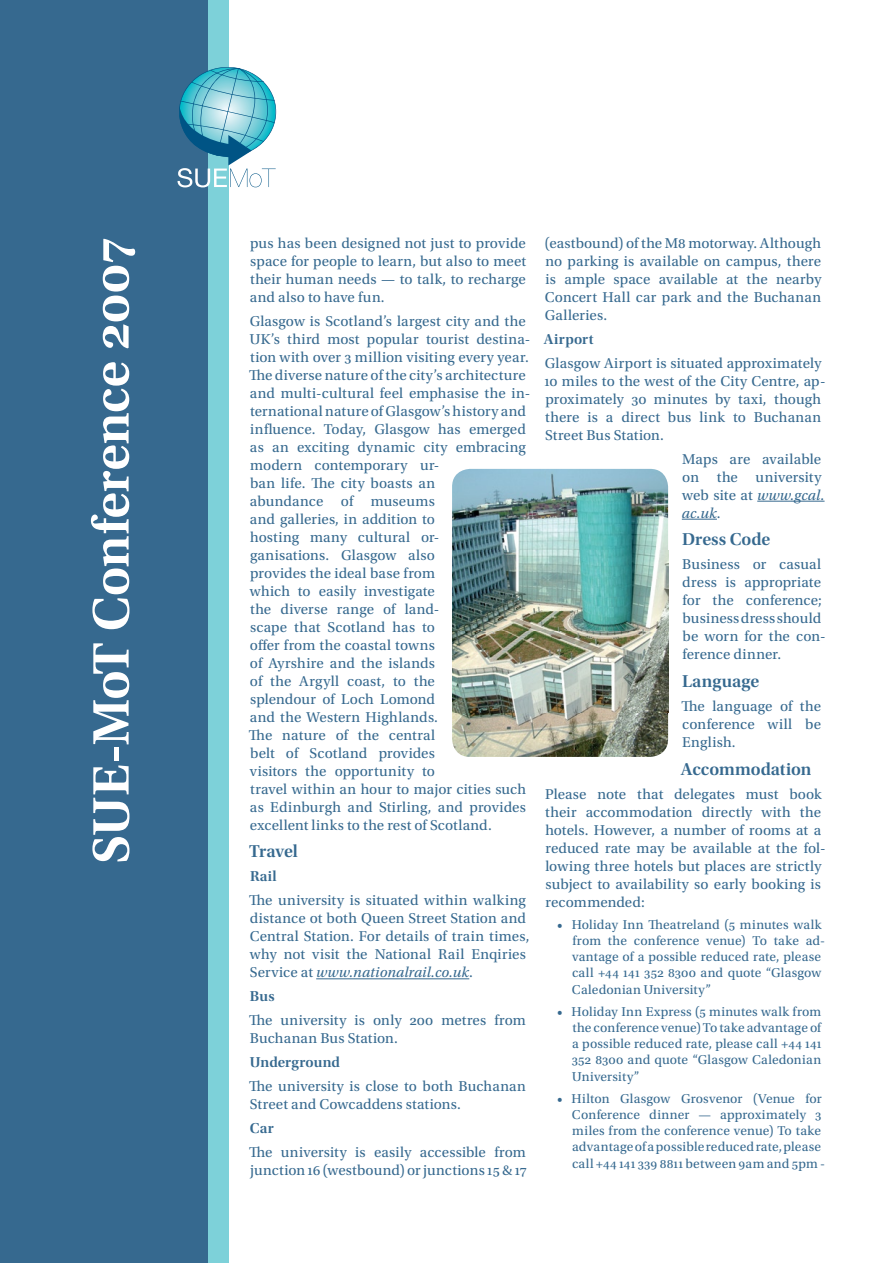
<style>
.page{position:relative;width:893px;height:1263px;background:#fff}
.page>*{position:absolute;margin:0;border:0;box-sizing:border-box;transform-origin:0 0}
.t1{font:600 54px "Utopia Std";letter-spacing:-.01em;color:#fff}
.t2{font:18px "Utopia Std Semibold Subh";color:#36698f}
.t3{font:15px/18px "Utopia Std";letter-spacing:.01em;color:#36698f}
.t4{font:15px "Utopia Std Semibold Subh";letter-spacing:.015em;color:#36698f}
.t5{font:13.5px/16.2px "Utopia Std";letter-spacing:.01em;color:#36698f}
.s1{font-style:italic}
</style>
<div class="page">
<div style="left:207px;top:0;width:22px;height:1263px;background:#7dd1d9"></div>
<div style="left:0;top:0;width:207px;height:1263px;background:#36698f"></div>
<svg style="left:177px;top:67px;width:99px;height:120px"></svg>
<hr style="left:316px;top:978px;width:153px;height:1px;background:#36698f">
<hr style="left:757px;top:501px;width:67px;height:1px;background:#36698f">
<hr style="left:682px;top:519px;width:35px;height:1px;background:#36698f">
<img style="left:452px;top:469px;width:216px;height:288px">
<h1 class="t1" style="left:81px;top:864px;width:628px;rotate:-90deg">SUE-MoT Conference 2007</h1>
<p class="t3" style="left:250px;top:234px;width:277px;text-align:justify">pus has been designed not just to provide space for people to learn, but also to meet their human needs — to talk, to recharge and also to have fun.</p>
<p class="t3" style="left:249px;top:312px;width:283px">Glasgow is Scotland’s largest city and the<br>UK’s third most popular tourist destina&shy;tion with over 3 million visiting every year.<br>The diverse nature of the city’s architecture and multi-cultural feel emphasise the in&shy;ternational nature of Glasgow’s history and influence. Today, Glasgow has emerged as an exciting dynamic city embracing modern contemporary ur-<br>ban life. The city boasts an<br>abundance of museums<br>and galleries, in addition to<br>hosting many cultural or-<br>ganisations. Glasgow also<br>provides the ideal base from<br>which to easily investigate<br>the diverse range of land-<br>scape that Scotland has to<br>offer from the coastal towns<br>of Ayrshire and the islands<br>of the Argyll coast, to the<br>splendour of Loch Lomond<br>and the Western Highlands.<br>The nature of the central<br>belt of Scotland provides<br>visitors the opportunity to<br>travel within an hour to major cities such as Edinburgh and Stirling, and provides excellent links to the rest of Scotland.</p>
<p class="t2" style="left:249px;top:841px;width:50px">Travel</p>
<p class="t4" style="left:250px;top:868px;width:28px">Rail</p>
<p class="t3" style="left:249px;top:892px;width:282px">The university is situated within walking distance ot both Queen Street Station and Central Station. For details of train times, why not visit the National Rail Enqiries Service at <span class="s1">www.nationalrail.co.uk</span>.</p>
<p class="t4" style="left:250px;top:988px;width:26px">Bus</p>
<p class="t3" style="left:249px;top:1012px;width:278px">The university is only 200 metres from<br>Buchanan Bus Station.</p>
<p class="t4" style="left:250px;top:1054px;width:92px">Underground</p>
<p class="t3" style="left:249px;top:1078px;width:278px">The university is close to both Buchanan<br>Street and Cowcaddens stations.</p>
<p class="t4" style="left:250px;top:1120px;width:26px">Car</p>
<p class="t3" style="left:249px;top:1144px;width:279px">The university is easily accessible from junction 16 (westbound) or junctions 15 &amp; 17</p>
<p class="t3" style="left:545px;top:234px;width:278px;text-align:justify">(eastbound) of the M8 motorway. Although no parking is available on campus, there is ample space available at the nearby Concert Hall car park and the Buchanan Galleries.</p>
<p class="t4" style="left:544px;top:330px;width:51px">Airport</p>
<p class="t3" style="left:544px;top:354px;width:283px">Glasgow Airport is situated approximately 10 miles to the west of the City Centre, ap&shy;proximately 30 minutes by taxi, though there is a direct bus link to Buchanan Street Bus Station.</p>
<p class="t3" style="left:682px;top:450px;width:144px">Maps are available on the university web site at <span class="s1">www.gcal. ac.uk</span>.</p>
<p class="t2" style="left:682px;top:529px;width:90px">Dress Code</p>
<p class="t3" style="left:682px;top:556px;width:145px">Business or casual dress is appropriate for the conference; business dress should be worn for the con&shy;ference dinner.</p>
<p class="t2" style="left:682px;top:671px;width:79px">Language</p>
<p class="t3" style="left:681px;top:697px;width:141px;text-align:justify">The language of the conference will be English.</p>
<p class="t2" style="left:681px;top:759px;width:132px">Accommodation</p>
<p class="t3" style="left:545px;top:785px;width:282px">Please note that delegates must book their accommodation directly with the hotels. However, a number of rooms at a reduced rate may be available at the fol&shy;lowing three hotels but places are strictly subject to availability so early booking is recommended:</p>
<p class="t5" style="left:572px;top:916px;width:255px;text-indent:-15px">• Holiday Inn Theatreland (5 minutes walk from the conference venue) To take ad&shy;vantage of a possible reduced rate, please call +44 141 352 8300 and quote “Glasgow Caledonian University”</p>
<p class="t5" style="left:572px;top:1003px;width:251px;text-align:justify;text-indent:-14px">• Holiday Inn Express (5 minutes walk from the conference venue) To take advantage of a possible reduced rate, please call +44 141<br>352 8300 and quote “Glasgow Caledonian University”</p>
<p class="t5" style="left:572px;top:1090px;width:255px;text-indent:-15px">• Hilton Glasgow Grosvenor (Venue for Conference dinner — approximately 3 miles from the conference venue) To take advantage of a possible reduced rate, please call +44 141 339 8811 between 9am and 5pm -</p>
</div>
